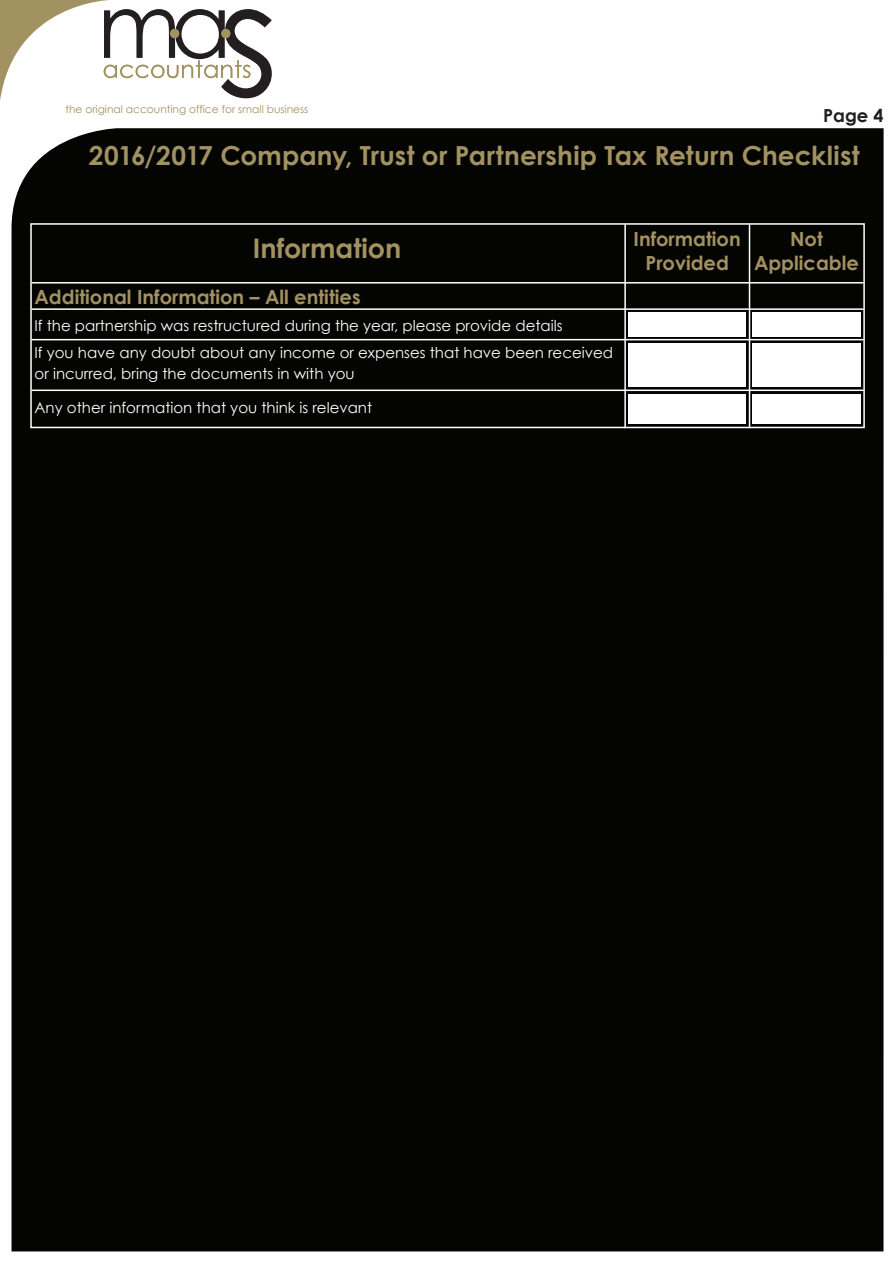
<style>
.page{position:relative;width:893px;height:1263px;background:#fff}
.page>*{position:absolute;margin:0;border:0;box-sizing:border-box;transform-origin:0 0}
.t1{font:700 27px "Century Gothic";color:#a29161}
.t2{font:700 26.25px "Century Gothic";letter-spacing:.005em;color:#a29161}
.t3{font:700 19.5px "Century Gothic";color:#a29161}
.t4{font:700 18px "Century Gothic";color:#231f20}
.t5{font:15px/21.3px "Century Gothic";color:#fff}
.t6{font:10.65px "Century Gothic";color:#a29161}
</style>
<div class="page">
<svg style="left:0;top:0;width:272px;height:101px"></svg>
<div style="left:12px;top:128px;width:872px;height:1123px;background:#040503"></div>
<div style="left:30px;top:222px;width:836px;height:207px;background:#040503"></div>
<hr style="left:32px;top:282px;width:832px;height:1px;background:#fff">
<hr style="left:624px;top:224px;width:2px;height:204px;background:#fff">
<hr style="left:749px;top:224px;width:1px;height:204px;background:#fff">
<div style="left:628px;top:343px;width:118px;height:43px;background:#fff"></div>
<div style="left:752px;top:343px;width:109px;height:43px;background:#fff"></div>
<hr style="left:32px;top:308px;width:832px;height:2px;background:#fff">
<hr style="left:32px;top:339px;width:832px;height:1px;background:#fff">
<hr style="left:32px;top:389px;width:832px;height:2px;background:#fff">
<div style="left:628px;top:312px;width:118px;height:24px;background:#fff"></div>
<div style="left:752px;top:312px;width:109px;height:24px;background:#fff"></div>
<div style="left:628px;top:394px;width:118px;height:30px;background:#fff"></div>
<div style="left:752px;top:394px;width:109px;height:30px;background:#fff"></div>
<p class="t6" style="left:65px;top:102px;width:244px">the original accounting office for small business</p>
<p class="t4" style="left:823px;top:104px;width:62px">Page 4</p>
<p class="t2" style="left:89px;top:138px;width:773px">2016/2017 Company, Trust or Partnership Tax Return Checklist</p>
<p class="t1" style="left:253px;top:232px;width:150px">Information</p>
<p class="t3" style="left:633px;top:227px;width:109px">Information</p>
<p class="t3" style="left:645px;top:250px;width:85px">Provided</p>
<p class="t3" style="left:35px;top:284px;width:328px">Additional Information – All entities</p>
<p class="t5" style="left:35px;top:315px;width:530px">If the partnership was restructured during the year, please provide details</p>
<p class="t5" style="left:35px;top:342px;width:580px">If you have any doubt about any income or expenses that have been received or incurred, bring the documents in with you</p>
<p class="t5" style="left:35px;top:396px;width:339px">Any other information that you think is relevant</p>
<p class="t3" style="left:790px;top:227px;width:34px">Not</p>
<p class="t3" style="left:754px;top:250px;width:106px">Applicable</p>
</div>
